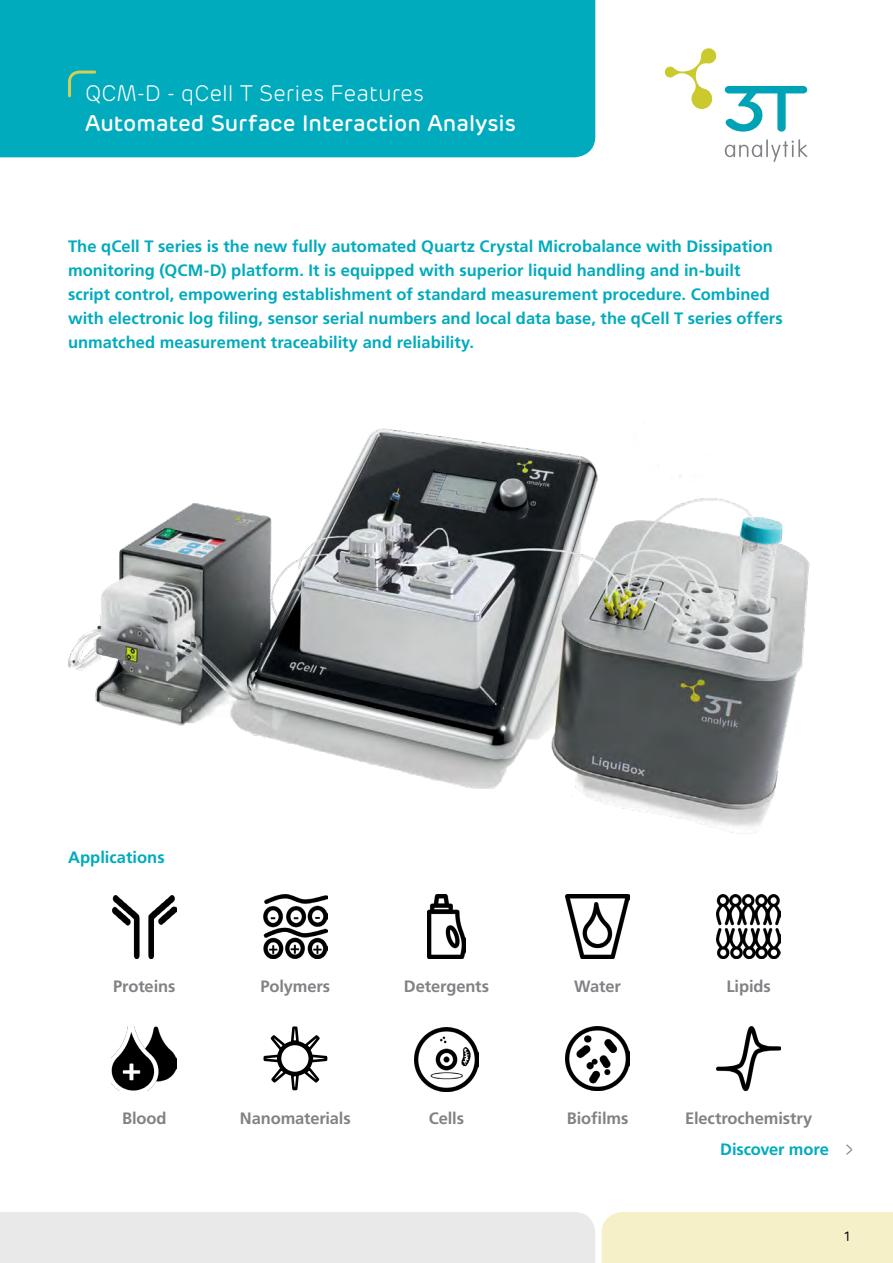
<style>
.page{position:relative;width:893px;height:1263px;background:#fff}
.page>*{position:absolute;margin:0;border:0;box-sizing:border-box;transform-origin:0 0}
.t1{font:200 30px "Rubrik";color:#808285}
.t2{font:500 22.5px "Rubrik";color:#fff}
.t3{font:300 22.5px "Rubrik";color:#fff}
.t4{font:700 16.5px/24px "Frutiger LT Std";color:#00abbd}
.t5{font:700 16.5px "Frutiger LT Std";letter-spacing:-.01em;color:#808285}
.t6{font:13.5px "Rubrik";color:#000}
</style>
<div class="page">
<div style="left:0;top:1212px;width:595px;height:51px;background:#e9e9ea"></div>
<div style="left:602px;top:1212px;width:291px;height:51px;background:#f6f0c9"></div>
<div style="left:0;top:0;width:595px;height:157px;background:#00abbd"></div>
<svg style="left:725px;top:139px;width:82px;height:23px"></svg>
<svg style="left:725px;top:86px;width:82px;height:46px"></svg>
<svg style="left:665px;top:48px;width:52px;height:61px"></svg>
<svg style="left:67px;top:69px;width:31px;height:30px"></svg>
<img style="left:68px;top:428px;width:742px;height:405px">
<img style="left:113px;top:895px;width:63px;height:64px">
<img style="left:264px;top:895px;width:64px;height:64px">
<img style="left:427px;top:895px;width:38px;height:64px">
<img style="left:566px;top:895px;width:63px;height:64px">
<img style="left:717px;top:895px;width:64px;height:63px">
<img style="left:112px;top:1026px;width:65px;height:64px">
<svg style="left:263px;top:1026px;width:64px;height:64px"></svg>
<img style="left:415px;top:1027px;width:64px;height:64px">
<img style="left:565px;top:1027px;width:64px;height:64px">
<img style="left:717px;top:1026px;width:63px;height:64px">
<h2 class="t3" style="left:85px;top:80px;width:340px">QCM-D - qCell T Series Features</h2>
<h2 class="t2" style="left:85px;top:110px;width:432px">Automated Surface Interaction Analysis</h2>
<p class="t4" style="left:68px;top:234px;width:716px">The qCell T series is the new fully automated Quartz Crystal Microbalance with Dissipation monitoring (QCM-D) platform. It is equipped with superior liquid handling and in-built script control, empowering establishment of standard measurement procedure. Combined with electronic log filing, sensor serial numbers and local data base, the qCell T series offers unmatched measurement traceability and reliability.</p>
<p class="t4" style="left:68px;top:846px;width:98px">Applications</p>
<p class="t5" style="left:113px;top:977px;width:64px">Proteins</p>
<p class="t5" style="left:261px;top:977px;width:71px">Polymers</p>
<p class="t5" style="left:404px;top:977px;width:87px">Detergents</p>
<p class="t5" style="left:574px;top:977px;width:48px">Water</p>
<p class="t5" style="left:726px;top:977px;width:46px">Lipids</p>
<p class="t5" style="left:122px;top:1108px;width:46px">Blood</p>
<p class="t5" style="left:240px;top:1108px;width:112px">Nanomaterials</p>
<p class="t5" style="left:429px;top:1108px;width:37px">Cells</p>
<p class="t5" style="left:567px;top:1108px;width:63px">Biofilms</p>
<p class="t5" style="left:685px;top:1108px;width:129px">Electrochemistry</p>
<p class="t4" style="left:720px;top:1137px;width:110px">Discover more</p>
<h1 class="t1" style="left:843px;top:1133px;width:12px">›</h1>
<p class="t6" style="left:844px;top:1228px;width:8px">1</p>
</div>
